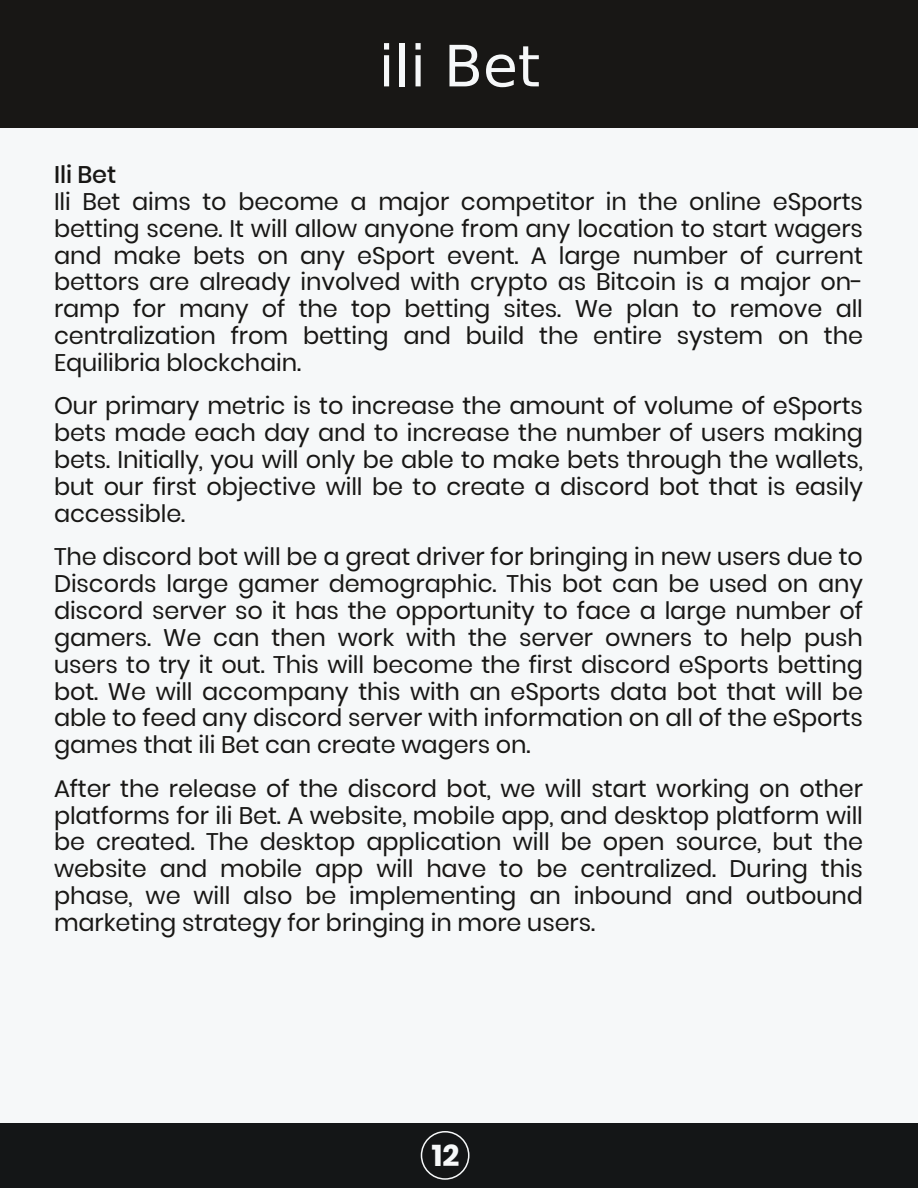
<style>
.page{position:relative;width:918px;height:1188px;background:#fff}
.page>*{position:absolute;margin:0;border:0;box-sizing:border-box;transform-origin:0 0}
.t1{font:57px "DejaVu Sans";color:#f6f8f9}
.t2{font:700 30px "Poppins";color:#f6f8f9}
.t3{font:24px/26.8px "Poppins";letter-spacing:-.005em;color:#181715;text-align:justify}
.t4{font:500 24px "Poppins";letter-spacing:-.005em;color:#181715}
</style>
<div class="page">
<div style="left:0;top:1123px;width:918px;height:65px;background:#141617"></div>
<div style="left:0;top:0;width:918px;height:128px;background:#181715"></div>
<div style="left:0;top:128px;width:918px;height:972px;background:#f6f8f9"></div>
<div style="left:0;top:1101px;width:918px;height:22px;background:#f6f8f9"></div>
<div style="left:421px;top:1131px;width:49px;height:49px;border:2px solid #f6f8f9;border-radius:50%"></div>
<h1 class="t1" style="left:379px;top:34px;width:163px">ili Bet</h1>
<p class="t4" style="left:54px;top:158px;width:64px">Ili Bet</p>
<p class="t3" style="left:54px;top:188px;width:811px">Ili Bet aims to become a major competitor in the online eSports betting scene. It will allow anyone from any location to start wagers and make bets on any eSport event. A large number of current bettors are already involved with crypto as Bitcoin is a major on&shy;ramp for many of the top betting sites. We plan to remove all centralization from betting and build the entire system on the Equilibria blockchain.</p>
<p class="t3" style="left:54px;top:393px;width:811px">Our primary metric is to increase the amount of volume of eSports bets made each day and to increase the number of users making bets. Initially, you will only be able to make bets through the wallets, but our first objective will be to create a discord bot that is easily accessible.</p>
<p class="t3" style="left:54px;top:544px;width:811px">The discord bot will be a great driver for bringing in new users due to Discords large gamer demographic. This bot can be used on any discord server so it has the opportunity to face a large number of gamers. We can then work with the server owners to help push users to try it out. This will become the first discord eSports betting bot. We will accompany this with an eSports data bot that will be able to feed any discord server with information on all of the eSports games that ili Bet can create wagers on.</p>
<p class="t3" style="left:54px;top:775px;width:811px">After the release of the discord bot, we will start working on other platforms for ili Bet. A website, mobile app, and desktop platform will be created. The desktop application will be open source, but the website and mobile app will have to be centralized. During this phase, we will also be implementing an inbound and outbound marketing strategy for bringing in more users.</p>
<p class="t2" style="left:432px;top:1135px;width:29px">12</p>
</div>
